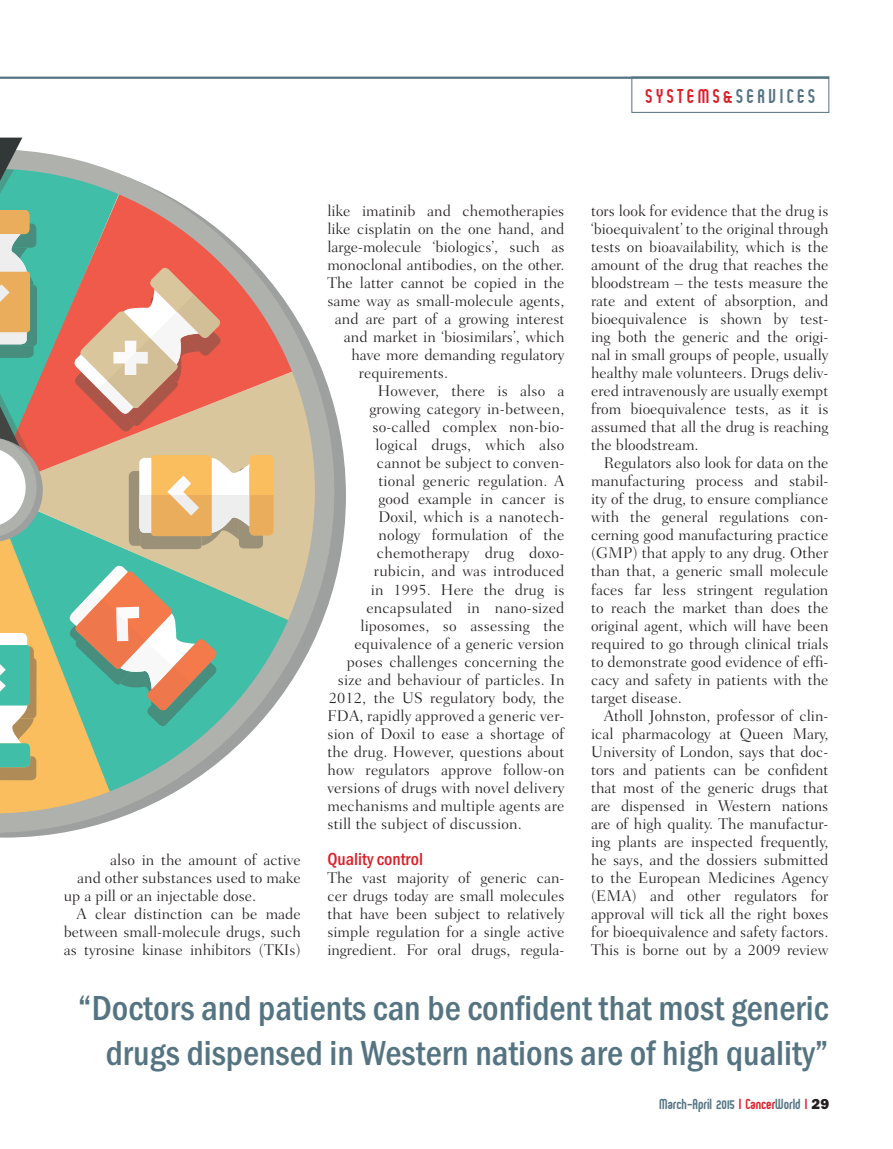
<style>
.page{position:relative;width:893px;height:1149px;background:#fff}
.page>*{position:absolute;margin:0;border:0;box-sizing:border-box;transform-origin:0 0}
.Pull_Quote{font:500 condensed 36px/45px "Franklin Got T";color:#557482;text-align:right}
.t1{font:22.5px "Engineered";letter-spacing:.16em;color:#da2128}
.Crosshead{font:500 condensed 18px "Franklin Got T";color:#da2128}
.t2{font:16.5px "Engineered";color:#557482}
.Bodycopy{font:300 15.75px/18px "Fairfield LH";letter-spacing:.01em;color:#231f20;text-align:justify}
.Bodycopy__no_indent{font:300 15.75px/18px "Fairfield LH";color:#231f20;text-align:justify}
.s1{color:#557482}
.s2{color:#da2128}
</style>
<div class="page">
<hr style="left:0;top:77px;width:829px;height:2px;background:#557482">
<div style="left:631px;top:77px;width:198px;height:36px;border:1px solid #557482"></div>
<svg style="left:334px;top:406px;width:12px;height:179px;fill:#9da09f"></svg>
<svg style="left:0;top:150px;width:334px;height:557px"></svg>
<svg style="left:0;top:137px;width:22px;height:59px"></svg>
<svg style="left:0;top:210px;width:273px;height:627px;background:#bab194"></svg>
<h2 class="t1" style="left:646px;top:89px;width:171px">SYSTEMS&amp;<span class="s1">SERVICES</span></h2>
<p class="Bodycopy" style="left:110px;top:850px;width:192px">also in the amount of active</p>
<p class="Bodycopy" style="left:77px;top:868px;width:225px">and other substances used to make</p>
<p class="Bodycopy" style="left:64px;top:886px;width:194px">up a pill or an injectable dose.</p>
<p class="Bodycopy" style="left:64px;top:904px;width:239px;text-indent:13px">A clear distinction can be made between small-molecule drugs, such as tyrosine kinase inhibitors (TKIs)</p>
<p class="Bodycopy" style="left:327px;top:202px;width:238px">like imatinib and chemotherapies</p>
<p class="Bodycopy" style="left:327px;top:220px;width:239px">like cisplatin on the one hand, and</p>
<p class="Bodycopy" style="left:327px;top:238px;width:239px">large-molecule ‘biologics’, such as</p>
<p class="Bodycopy" style="left:327px;top:256px;width:239px">monoclonal antibodies, on the other.</p>
<p class="Bodycopy" style="left:327px;top:274px;width:239px">The latter cannot be copied in the</p>
<p class="Bodycopy" style="left:327px;top:292px;width:239px">same way as small-molecule agents,</p>
<p class="Bodycopy" style="left:335px;top:310px;width:231px">and are part of a growing interest</p>
<p class="Bodycopy" style="left:344px;top:328px;width:222px">and market in ‘biosimilars’, which</p>
<p class="Bodycopy" style="left:351px;top:346px;width:215px">have more demanding regulatory</p>
<p class="Bodycopy" style="left:359px;top:364px;width:91px">requirements.</p>
<p class="Bodycopy" style="left:378px;top:382px;width:188px">However, there is also a</p>
<p class="Bodycopy" style="left:369px;top:400px;width:197px">growing category in-between,</p>
<p class="Bodycopy" style="left:372px;top:418px;width:194px">so-called complex non-bio-</p>
<p class="Bodycopy" style="left:375px;top:436px;width:191px">logical drugs, which also</p>
<p class="Bodycopy" style="left:377px;top:454px;width:189px">cannot be subject to conven-</p>
<p class="Bodycopy" style="left:378px;top:472px;width:188px">tional generic regulation. A</p>
<p class="Bodycopy" style="left:378px;top:490px;width:188px">good example in cancer is</p>
<p class="Bodycopy" style="left:378px;top:508px;width:188px">Doxil, which is a nanotech-</p>
<p class="Bodycopy" style="left:378px;top:526px;width:187px">nology formulation of the</p>
<p class="Bodycopy" style="left:377px;top:544px;width:189px">chemotherapy drug doxo-</p>
<p class="Bodycopy" style="left:374px;top:562px;width:192px">rubicin, and was introduced</p>
<p class="Bodycopy" style="left:371px;top:580px;width:195px">in 1995. Here the drug is</p>
<p class="Bodycopy" style="left:366px;top:598px;width:199px">encapsulated in nano-sized</p>
<p class="Bodycopy" style="left:360px;top:616px;width:206px">liposomes, so assessing the</p>
<p class="Bodycopy" style="left:354px;top:634px;width:211px">equivalence of a generic version</p>
<p class="Bodycopy" style="left:347px;top:652px;width:219px">poses challenges concerning the</p>
<p class="Bodycopy" style="left:338px;top:670px;width:228px">size and behaviour of particles. In</p>
<p class="Bodycopy" style="left:329px;top:688px;width:237px">2012, the US regulatory body, the</p>
<p class="Bodycopy" style="left:327px;top:706px;width:239px">FDA, rapidly approved a generic ver-</p>
<p class="Bodycopy" style="left:327px;top:724px;width:238px">sion of Doxil to ease a shortage of</p>
<p class="Bodycopy" style="left:327px;top:742px;width:239px">the drug. However, questions about</p>
<p class="Bodycopy" style="left:327px;top:760px;width:239px">how regulators approve follow-on</p>
<p class="Bodycopy" style="left:327px;top:778px;width:239px">versions of drugs with novel delivery</p>
<p class="Bodycopy" style="left:327px;top:796px;width:239px">mechanisms and multiple agents are</p>
<p class="Bodycopy" style="left:327px;top:814px;width:196px">still the subject of discussion.</p>
<p class="Crosshead" style="left:327px;top:848px;width:97px">Quality control</p>
<p class="Bodycopy__no_indent" style="left:327px;top:868px;width:239px">The vast majority of generic can&shy;cer drugs today are small molecules that have been subject to relatively simple regulation for a single active ingredient. For oral drugs, regula-</p>
<p class="Bodycopy__no_indent" style="left:591px;top:202px;width:239px">tors look for evidence that the drug is ‘bioequivalent’ to the original through tests on bioavailability, which is the amount of the drug that reaches the bloodstream – the tests measure the rate and extent of absorption, and bioequivalence is shown by test&shy;ing both the generic and the origi&shy;nal in small groups of people, usually healthy male volunteers. Drugs deliv&shy;ered intravenously are usually exempt from bioequivalence tests, as it is assumed that all the drug is reaching the bloodstream.</p>
<p class="Bodycopy" style="left:591px;top:454px;width:239px;text-indent:13px">Regulators also look for data on the manufacturing process and stabil&shy;ity of the drug, to ensure compliance with the general regulations con&shy;cerning good manufacturing practice (GMP) that apply to any drug. Other than that, a generic small molecule faces far less stringent regulation to reach the market than does the original agent, which will have been required to go through clinical trials to demonstrate good evidence of effi&shy;cacy and safety in patients with the target disease.</p>
<p class="Bodycopy" style="left:591px;top:706px;width:239px;text-indent:13px">Atholl Johnston, professor of clin&shy;ical pharmacology at Queen Mary, University of London, says that doc&shy;tors and patients can be confident that most of the generic drugs that are dispensed in Western nations are of high quality. The manufactur&shy;ing plants are inspected frequently, he says, and the dossiers submitted to the European Medicines Agency (EMA) and other regulators for approval will tick all the right boxes for bioequivalence and safety factors.<br>This is borne out by a 2009 review</p>
<p class="Pull_Quote" style="left:78px;top:984px;width:752px">“Doctors and patients can be confident that most generic drugs dispensed in Western nations are of high quality”</p>
<p class="t2" style="left:659px;top:1098px;width:171px">March-April 2015 <span class="s2">I Cancer</span>World <span class="s2">I</span> <sup>29</sup></p>
</div>
